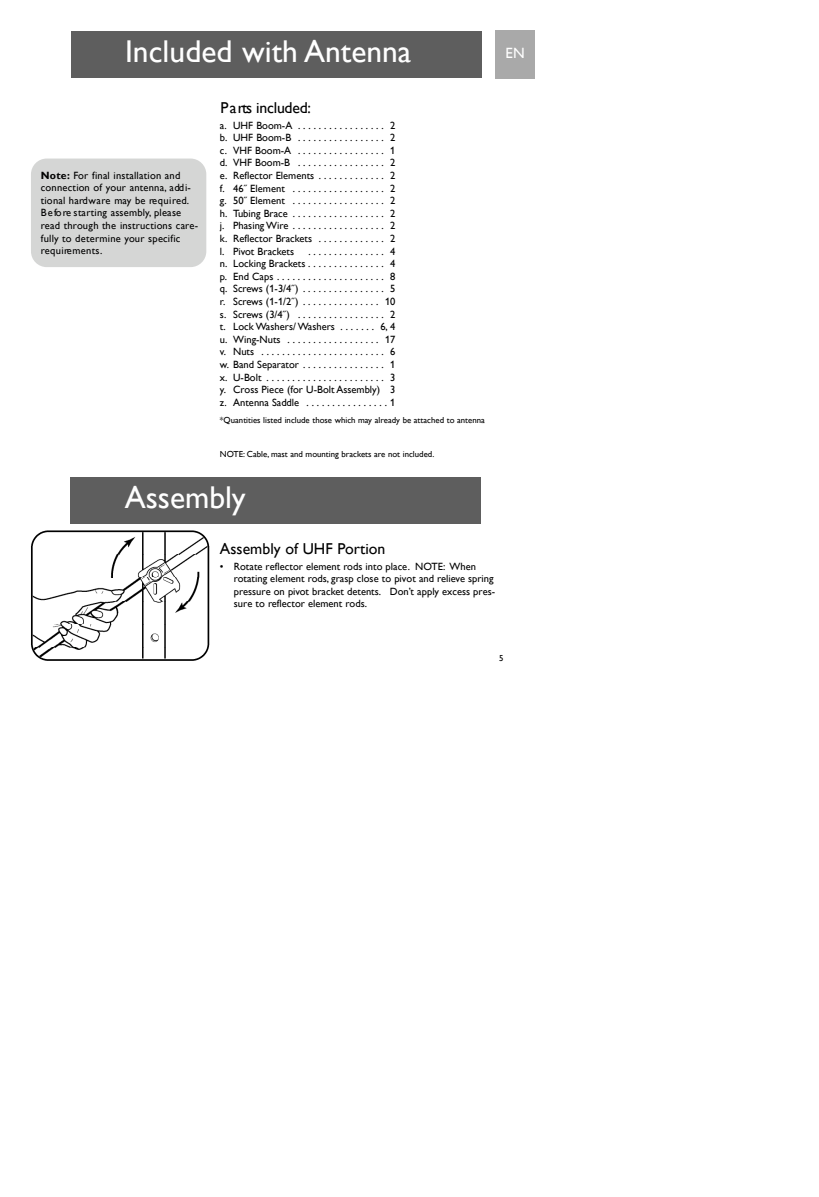
<style>
.page{position:relative;width:819px;height:1197px;background:#fff}
.page>*{position:absolute;margin:0;border:0;box-sizing:border-box;transform-origin:0 0}
.t1{font:31.5px "Gill Sans Alt One WGL";color:#fff}
.t2{font:15.75px "Gill Sans Alt One WGL";color:#000}
.t3{font:15.75px "Gill Sans Alt One WGL";letter-spacing:-.02em;color:#000}
.t4{font:14.88px "Gill Sans Alt One WGL";color:#fff}
.t5{font:10.5px/12.6px "Gill Sans Alt One WGL";color:#000;text-align:justify}
.t6{font:10.5px/12.6px "Gill Sans Alt One WGL";letter-spacing:.02em;color:#000}
.t7{font:8.75px "Gill Sans Alt One WGL";color:#000}
.s1{font-weight:700}
</style>
<div class="page">
<div style="left:495px;top:31px;width:40px;height:48px;background:#a9a9a9"></div>
<div style="left:71px;top:31px;width:410px;height:46px;background:#5e5e5e"></div>
<div style="left:70px;top:477px;width:411px;height:47px;background:#5e5e5e"></div>
<svg style="left:31px;top:530px;width:178px;height:131px"></svg>
<div style="left:31px;top:159px;width:175px;height:108px;background:#d5d6d5"></div>
<h1 class="t1" style="left:125px;top:32px;width:288px">Included with Antenna</h1>
<h3 class="t4" style="left:506px;top:45px;width:21px">EN</h3>
<p class="t6" style="left:41px;top:169px;width:159px"><span class="s1">N o t e :</span> For final installation and connection of your antenna, a dd i&shy;tional hard w a re may be re q u ire d .<br>B e fo re starting assembly, p le a s e read through the instructions care&shy;fu lly to determine your specific<br>re q u ire m e n ts .</p>
<h2 class="t3" style="left:220px;top:99px;width:92px">P a rts included:</h2>
<p class="t5" style="left:220px;top:119px;width:177px">a. UHF Boom-A . . . . . . . . . . . . . . . . . 2 b. UHF Boom-B . . . . . . . . . . . . . . . . . 2 c. VHF Boom-A . . . . . . . . . . . . . . . . . 1 d. VHF Boom-B . . . . . . . . . . . . . . . . . 2 e. Reflector Elements . . . . . . . . . . . . . 2 f. 46˝ Element . . . . . . . . . . . . . . . . . . 2 g. 50˝ Element . . . . . . . . . . . . . . . . . . 2 h. Tubing Brace . . . . . . . . . . . . . . . . . . 2 j. Phasing Wire . . . . . . . . . . . . . . . . . . 2 k. Reflector Brackets . . . . . . . . . . . . . 2 l. Pivot Brackets</p>
<p class="t5" style="left:220px;top:245px;width:177px;text-indent:88px">. . . . . . . . . . . . . . . 4 n. Locking Brackets . . . . . . . . . . . . . . . 4 p. End Caps . . . . . . . . . . . . . . . . . . . . . 8 q. Screws (1-3/4˝) . . . . . . . . . . . . . . . . 5 r. Screws (1-1/2˝) . . . . . . . . . . . . . . . 10 s. Screws (3/4˝) . . . . . . . . . . . . . . . . . 2 t. Lock Washers/ Washers . . . . . . . 6, 4 u. Wing-Nuts . . . . . . . . . . . . . . . . . . 17 v. Nuts . . . . . . . . . . . . . . . . . . . . . . . . 6 w. Band Separator . . . . . . . . . . . . . . . . 1 x. U-Bolt . . . . . . . . . . . . . . . . . . . . . . . 3 y. Cross Piece (for U-Bolt Assembly) 3 z. Antenna Saddle . . . . . . . . . . . . . . . . 1</p>
<p class="t7" style="left:220px;top:415px;width:266px">*Quantities listed include those which may already be attached to antenna</p>
<p class="t7" style="left:220px;top:449px;width:216px">NOTE: Cable, mast and mounting brackets are not included.</p>
<h1 class="t1" style="left:125px;top:479px;width:122px">Assembly</h1>
<h2 class="t2" style="left:220px;top:540px;width:167px">Assembly of UHF Portion</h2>
<p class="t5" style="left:234px;top:560px;width:263px;text-align:left;text-indent:-14px">• Rotate reflector element rods into place. NOTE: When rotating element rods, grasp close to pivot and relieve spring pressure on pivot bracket detents. Don’t apply excess pres&shy;sure to reflector element rods.</p>
<p class="t7" style="left:499px;top:653px;width:6px">5</p>
</div>
